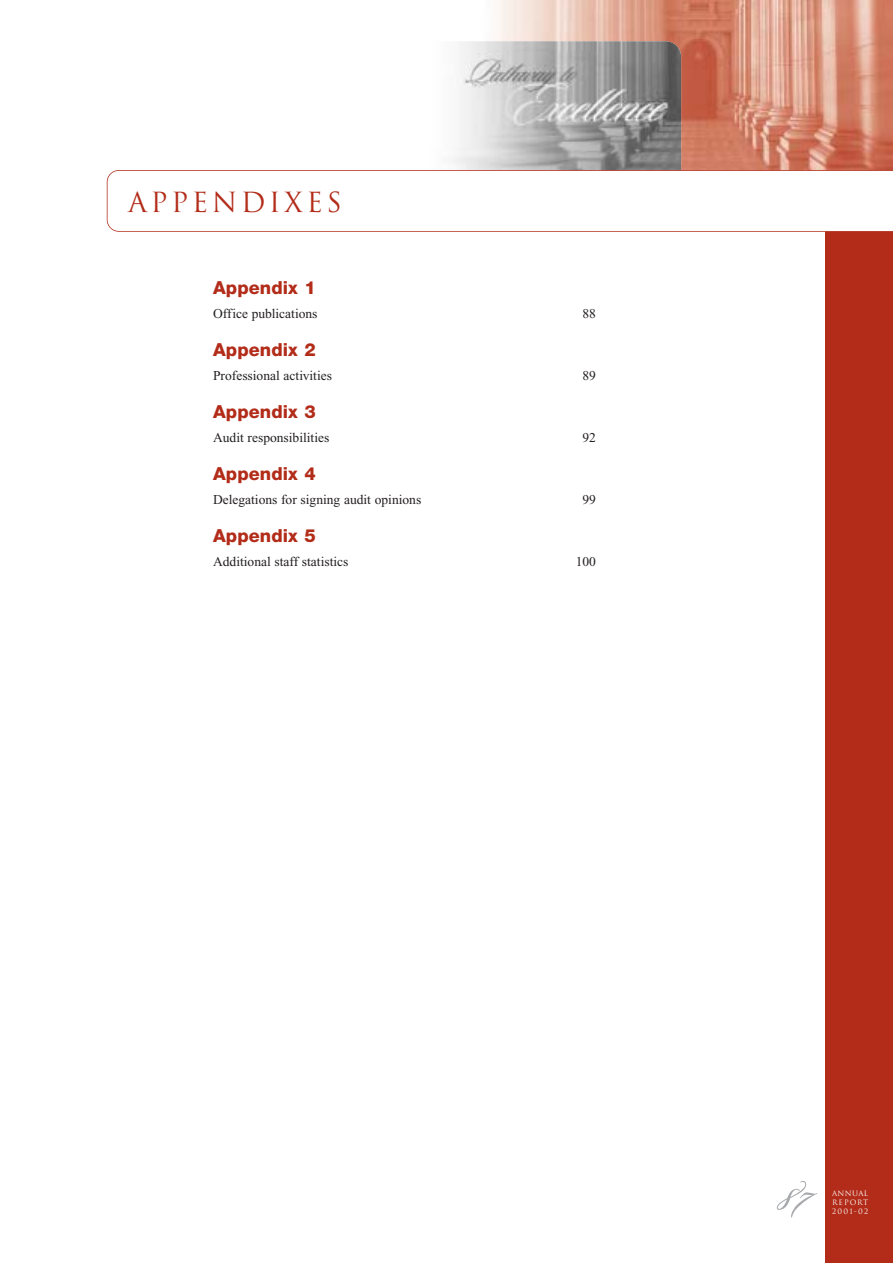
<style>
.page{position:relative;width:893px;height:1263px;background:#fff}
.page>*{position:absolute;margin:0;border:0;box-sizing:border-box;transform-origin:0 0}
.t1{font:57px "Sloop Script One";color:#a7a9ac}
.t2{font:27px "Trajan";letter-spacing:.13em;color:#b22c19}
.t3{font:800 18px "Helvetica Neue";letter-spacing:.005em;color:#b22c19}
.t4{font:13.5px "Times";color:#231f1f}
.t5{font:7.35px/8.7px "Trajan";letter-spacing:.065em;color:#fff}
.t6{font:7.35px "Trajan";letter-spacing:.12em;color:#fff}
</style>
<div class="page">
<div style="left:825px;top:0;width:67px;height:1263px;background:#b22c19"></div>
<img style="left:498px;top:0;width:394px;height:170px">
<img style="left:453px;top:41px;width:228px;height:129px">
<svg style="left:107px;top:170px;width:785px;height:62px"></svg>
<h2 class="t2" style="left:128px;top:187px;width:215px">APPENDIXES</h2>
<h3 class="t3" style="left:213px;top:282px;width:104px">Appendix 1</h3>
<p class="t4" style="left:213px;top:309px;width:106px">Office publications</p>
<p class="t4" style="left:582px;top:309px;width:15px">88</p>
<h3 class="t3" style="left:213px;top:343px;width:104px">Appendix 2</h3>
<p class="t4" style="left:213px;top:371px;width:120px">Professional activities</p>
<p class="t4" style="left:582px;top:371px;width:15px">89</p>
<h3 class="t3" style="left:213px;top:405px;width:104px">Appendix 3</h3>
<p class="t4" style="left:213px;top:433px;width:118px">Audit responsibilities</p>
<p class="t4" style="left:582px;top:433px;width:15px">92</p>
<h3 class="t3" style="left:213px;top:467px;width:104px">Appendix 4</h3>
<p class="t4" style="left:213px;top:494px;width:210px">Delegations for signing audit opinions</p>
<p class="t4" style="left:582px;top:494px;width:15px">99</p>
<h3 class="t3" style="left:213px;top:529px;width:104px">Appendix 5</h3>
<p class="t4" style="left:213px;top:556px;width:137px">Additional staff statistics</p>
<p class="t4" style="left:575px;top:556px;width:22px">100</p>
<h1 class="t1" style="left:780px;top:1156px;width:33px">87</h1>
<p class="t5" style="left:832px;top:1190px;width:38px">ANNUAL<br>REPORT</p>
<p class="t6" style="left:832px;top:1207px;width:38px">2001-02</p>
</div>
